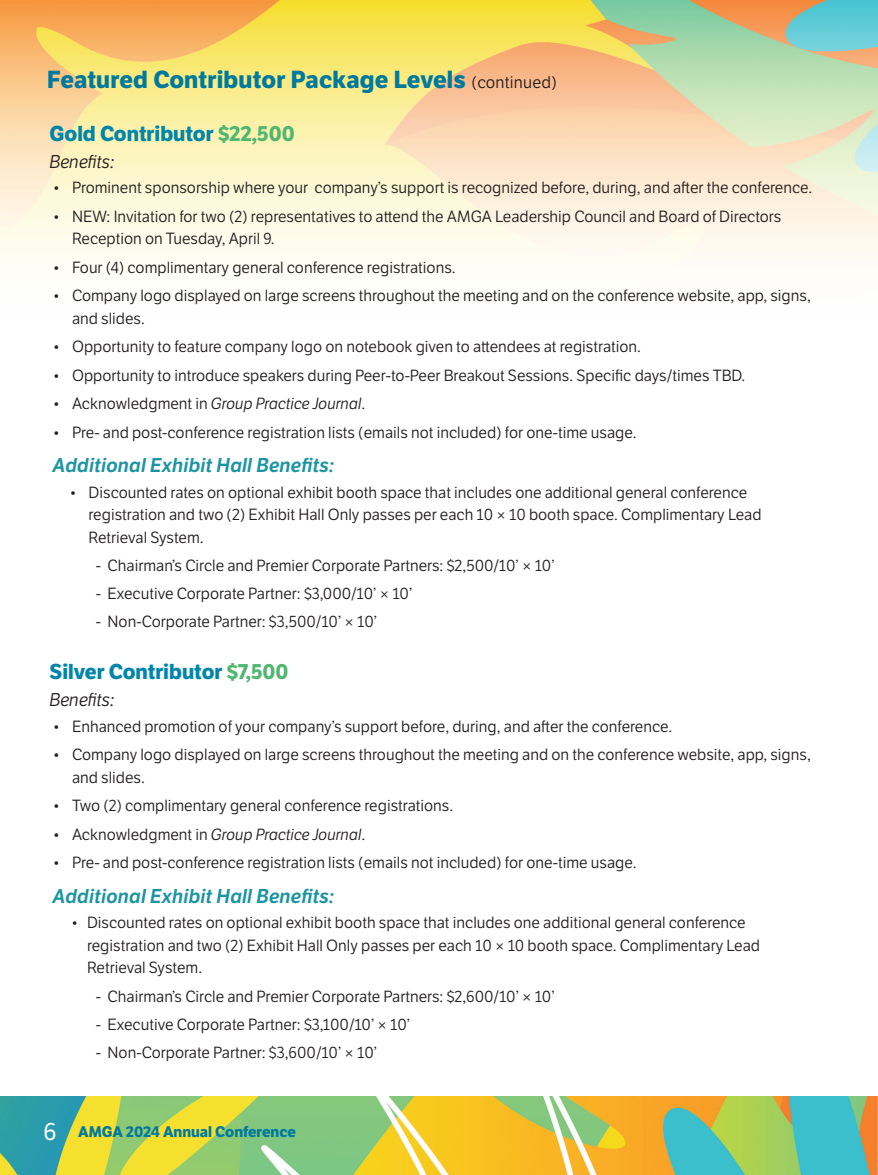
<style>
.page{position:relative;width:878px;height:1175px;background:#fff}
.page>*{position:absolute;margin:0;border:0;box-sizing:border-box;transform-origin:0 0}
.t1{font:700 24px "LFT Etica";letter-spacing:.01em;color:#00799d}
.t2{font:700 21px "LFT Etica";color:#0085ab}
.t3{font:italic 19.5px "LFT Etica SB";color:#1c94a1}
.t4{font:italic 18px "LFT Etica";color:#231f20}
.t5{font:15.75px/22.5px "LFT Etica";color:#231f20}
.t6{font:italic 15.75px "LFT Etica";color:#231f20}
.t7{font:700 15px "LFT Etica";color:#00799d}
.s1{font-weight:400;font-size:16.5px;color:#231f20}
.s2{color:#50b670}
.s3{font-style:normal}
.s4{font-weight:400;font-size:24px;color:#fff}
</style>
<div class="page">
<img style="left:0;top:1096px;width:878px;height:78px">
<img style="left:0;top:0;width:878px;height:263px">
<p class="t1" style="left:47px;top:65px;width:511px">Featured Contributor Package Levels <span class="s1">(continued)</span></p>
<p class="t2" style="left:50px;top:120px;width:247px">Gold Contributor <span class="s2">$22,500</span></p>
<p class="t4" style="left:50px;top:151px;width:67px">Benefits:</p>
<p class="t5" style="left:52px;top:177px;width:761px">• Prominent sponsorship where your company’s support is recognized before, during, and after the conference.</p>
<p class="t5" style="left:72px;top:205px;width:710px;text-indent:-20px">• NEW: Invitation for two (2) representatives to attend the AMGA Leadership Council and Board of Directors<br>Reception on Tuesday, April 9.</p>
<p class="t5" style="left:52px;top:256px;width:404px">• Four (4) complimentary general conference registrations.</p>
<p class="t5" style="left:72px;top:285px;width:740px;text-indent:-20px">• Company logo displayed on large screens throughout the meeting and on the conference website, app, signs, and slides.</p>
<p class="t5" style="left:52px;top:336px;width:590px">• Opportunity to feature company logo on notebook given to attendees at registration.</p>
<p class="t5" style="left:52px;top:364px;width:694px">• Opportunity to introduce speakers during Peer-to-Peer Breakout Sessions. Specific days/times TBD.</p>
<p class="t6" style="left:52px;top:394px;width:314px"><span class="s3">• Acknowledgment in</span> Group Practice Journal<span class="s3">.</span></p>
<p class="t5" style="left:52px;top:421px;width:585px">• Pre- and post-conference registration lists (emails not included) for one-time usage.</p>
<p class="t3" style="left:52px;top:453px;width:283px">Additional Exhibit Hall Benefits:</p>
<p class="t5" style="left:88px;top:481px;width:674px;text-indent:-20px">• Discounted rates on optional exhibit booth space that includes one additional general conference registration and two (2) Exhibit Hall Only passes per each 10 × 10 booth space. Complimentary Lead<br>Retrieval System.</p>
<p class="t5" style="left:96px;top:555px;width:460px">- Chairman’s Circle and Premier Corporate Partners: $2,500/10’ × 10’</p>
<p class="t5" style="left:96px;top:582px;width:318px">- Executive Corporate Partner: $3,000/10’ × 10’</p>
<p class="t5" style="left:96px;top:610px;width:282px">- Non-Corporate Partner: $3,500/10’ × 10’</p>
<p class="t2" style="left:50px;top:659px;width:240px">Silver Contributor <span class="s2">$7,500</span></p>
<p class="t4" style="left:50px;top:689px;width:67px">Benefits:</p>
<p class="t5" style="left:52px;top:715px;width:621px">• Enhanced promotion of your company’s support before, during, and after the conference.</p>
<p class="t5" style="left:72px;top:744px;width:740px;text-indent:-20px">• Company logo displayed on large screens throughout the meeting and on the conference website, app, signs, and slides.</p>
<p class="t5" style="left:52px;top:795px;width:402px">• Two (2) complimentary general conference registrations.</p>
<p class="t6" style="left:52px;top:825px;width:314px"><span class="s3">• Acknowledgment in</span> Group Practice Journal<span class="s3">.</span></p>
<p class="t5" style="left:52px;top:852px;width:585px">• Pre- and post-conference registration lists (emails not included) for one-time usage.</p>
<p class="t3" style="left:52px;top:884px;width:283px">Additional Exhibit Hall Benefits:</p>
<p class="t5" style="left:87px;top:912px;width:674px;text-indent:-16px">• Discounted rates on optional exhibit booth space that includes one additional general conference registration and two (2) Exhibit Hall Only passes per each 10 × 10 booth space. Complimentary Lead<br>Retrieval System.</p>
<p class="t5" style="left:96px;top:985px;width:460px">- Chairman’s Circle and Premier Corporate Partners: $2,600/10’ × 10’</p>
<p class="t5" style="left:96px;top:1013px;width:316px">- Executive Corporate Partner: $3,100/10’ × 10’</p>
<p class="t5" style="left:96px;top:1041px;width:283px">- Non-Corporate Partner: $3,600/10’ × 10’</p>
<p class="t7" style="left:44px;top:1122px;width:254px"><span class="s4">6</span> AMGA 2024 Annual Conference</p>
</div>
